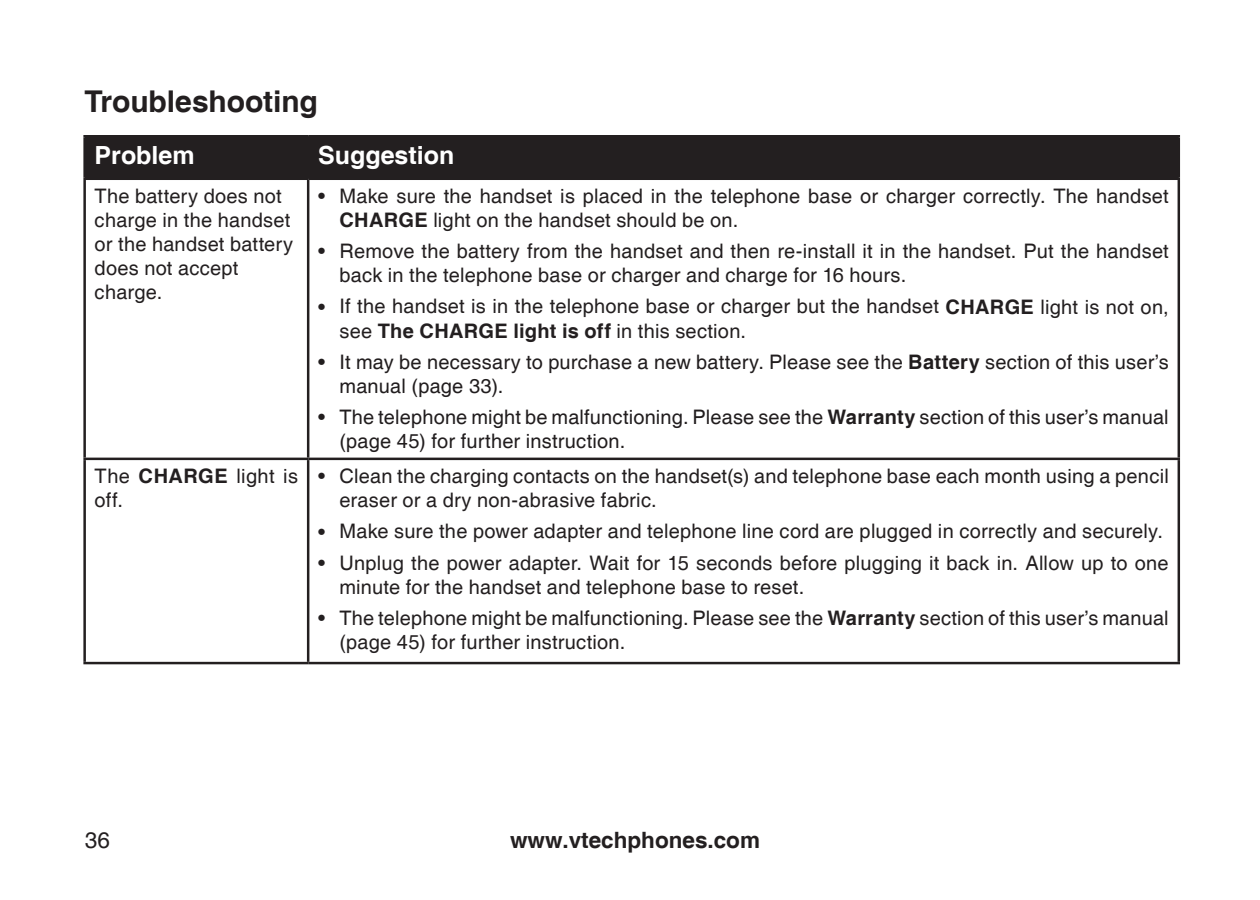
<style>
.page{position:relative;width:1260px;height:900px;background:#fff}
.page>*{position:absolute;margin:0;border:0;box-sizing:border-box;transform-origin:0 0}
.t1{font:700 30px "Helvetica";letter-spacing:-.005em;color:#231f20}
.t2{font:700 25px "Helvetica";color:#fff}
.t3{font:700 22.5px "Helvetica";color:#231f20}
.t4{font:22.5px "Helvetica";color:#231f20}
.t5{font:20px/24px "Helvetica";letter-spacing:.01em;color:#231f20}
.t6{font:20px/31px "Helvetica";letter-spacing:.01em;color:#211d1e}
.s1{font-weight:700}
.s2{font-weight:700;color:#231f20}
.s3{color:#231f20}
</style>
<div class="page">
<div style="left:86px;top:138px;width:1092px;height:40px;background:#231f20"></div>
<hr style="left:83px;top:135px;width:225px;height:3px;background:#231f20">
<hr style="left:83px;top:138px;width:3px;height:40px;background:#231f20">
<hr style="left:308px;top:135px;width:872px;height:3px;background:#231f20">
<hr style="left:307px;top:138px;width:2px;height:40px;background:#231f20">
<hr style="left:1178px;top:138px;width:2px;height:40px;background:#231f20">
<hr style="left:83px;top:178px;width:225px;height:2px;background:#231f20">
<hr style="left:83px;top:180px;width:3px;height:278px;background:#231f20">
<hr style="left:308px;top:178px;width:872px;height:2px;background:#231f20">
<hr style="left:307px;top:180px;width:2px;height:278px;background:#231f20">
<hr style="left:1178px;top:180px;width:2px;height:278px;background:#231f20">
<hr style="left:83px;top:458px;width:225px;height:2px;background:#231f20">
<hr style="left:83px;top:460px;width:3px;height:202px;background:#231f20">
<hr style="left:308px;top:458px;width:872px;height:2px;background:#231f20">
<hr style="left:307px;top:460px;width:2px;height:202px;background:#231f20">
<hr style="left:1178px;top:460px;width:2px;height:202px;background:#231f20">
<hr style="left:83px;top:662px;width:225px;height:2px;background:#231f20">
<hr style="left:308px;top:662px;width:872px;height:2px;background:#231f20">
<h1 class="t1" style="left:85px;top:83px;width:235px">Troubleshooting</h1>
<p class="t2" style="left:95px;top:140px;width:102px">Problem</p>
<p class="t2" style="left:318px;top:140px;width:138px">Suggestion</p>
<p class="t5" style="left:95px;top:185px;width:200px">The battery does not charge in the handset or the handset battery does not accept charge.</p>
<p class="t5" style="left:339px;top:185px;width:831px">Make sure the handset is placed in the telephone base or charger correctly. The handset<br><span class="s1">CHARGE</span> light on the handset should be on.</p>
<p class="t5" style="left:318px;top:185px;width:9px">•</p>
<p class="t5" style="left:339px;top:240px;width:831px">Remove the battery from the handset and then re-install it in the handset. Put the handset back in the telephone base or charger and charge for 16 hours.</p>
<p class="t5" style="left:339px;top:295px;width:831px">If the handset is in the telephone base or charger but the handset <span class="s1">CHARGE</span> light is not on, see <span class="s1">The charge</span></p>
<p class="t5" style="left:318px;top:240px;width:9px">•</p>
<p class="t5" style="left:318px;top:295px;width:9px">•</p>
<p class="t6" style="left:339px;top:316px;width:831px;text-indent:174px"><span class="s2">light is off</span> <span class="s3">in this section.<br></span>It may be necessary to purchase a new battery. Please see the <span class="s1">Battery</span> section of this user’s</p>
<p class="t6" style="left:339px;top:371px;width:831px">manual (page 33).<br>The telephone might be malfunctioning. Please see the <span class="s1">Warranty</span> section of this user’s manual</p>
<p class="t6" style="left:339px;top:426px;width:287px">(page 45) for further instruction.</p>
<p class="t6" style="left:318px;top:347px;width:9px">•</p>
<p class="t6" style="left:318px;top:402px;width:9px">•</p>
<p class="t5" style="left:95px;top:465px;width:205px">The <span class="s1">CHARGE</span> light is off.</p>
<p class="t5" style="left:339px;top:465px;width:831px">Clean the charging contacts on the handset(s) and telephone base each month using a pencil eraser or a dry non-abrasive fabric.</p>
<p class="t5" style="left:339px;top:517px;width:831px;line-height:31px">Make sure the power adapter and telephone line cord are plugged in correctly and securely.<br>Unplug the power adapter. Wait for 15 seconds before plugging it back in. Allow up to one</p>
<p class="t5" style="left:339px;top:572px;width:831px;line-height:31px">minute for the handset and telephone base to reset.<br>The telephone might be malfunctioning. Please see the <span class="s1">Warranty</span> section of this user’s manual</p>
<p class="t5" style="left:339px;top:630px;width:287px">(page 45) for further instruction.</p>
<p class="t5" style="left:318px;top:465px;width:9px">•</p>
<p class="t5" style="left:318px;top:517px;width:9px;line-height:31px">• •</p>
<p class="t5" style="left:318px;top:606px;width:9px">•</p>
<p class="t4" style="left:85px;top:827px;width:27px">36</p>
<p class="t3" style="left:510px;top:827px;width:252px">www.vtechphones.com</p>
</div>
